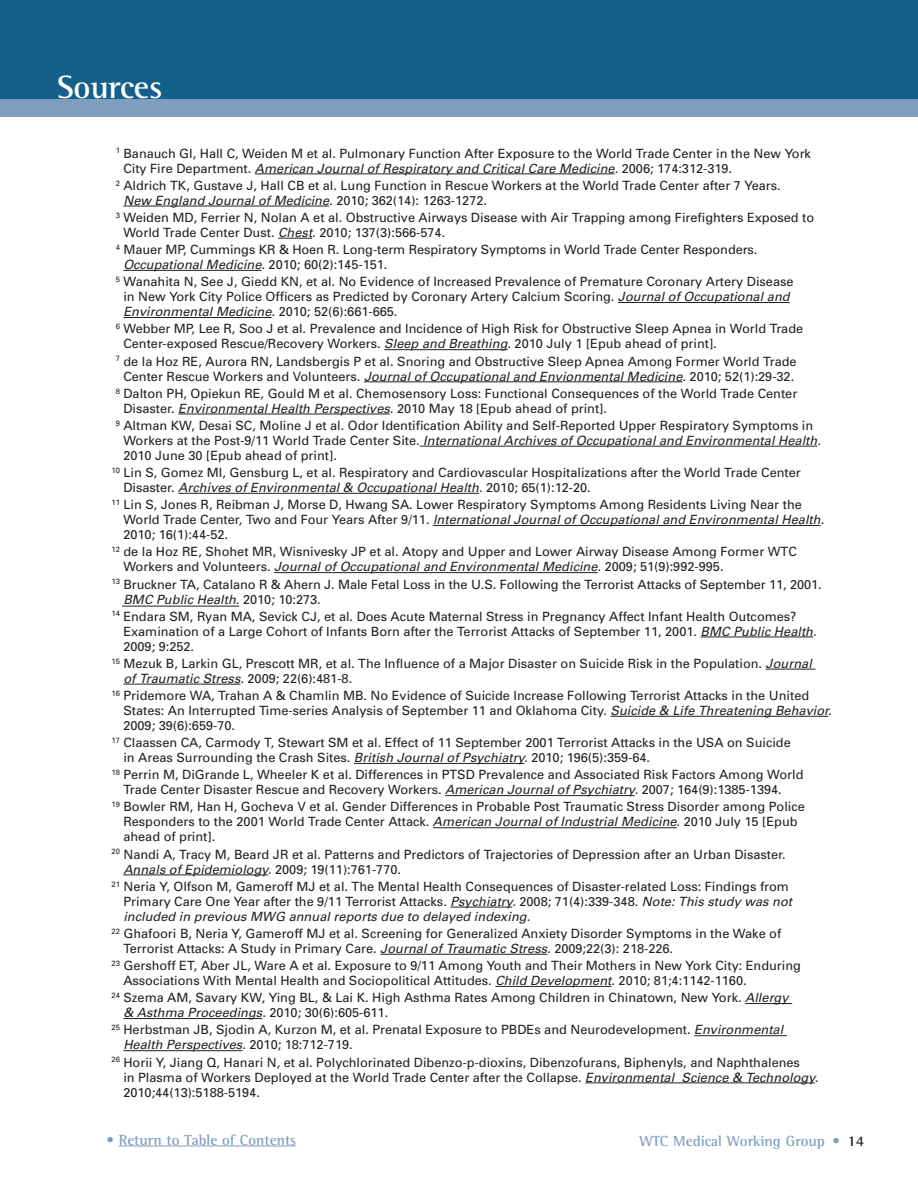
<style>
.page{position:relative;width:918px;height:1188px;background:#fff}
.page>*{position:absolute;margin:0;border:0;box-sizing:border-box;transform-origin:0 0}
.t1{font:700 33px "Rotis Semi Serif";letter-spacing:-.005em;color:#fff}
.t2{font:700 15px "Rotis Semi Serif";color:#809fbe}
.t3{font:12.75px/15px "Univers";color:#231f20}
.s1{font-style:italic}
.s2{color:#231f20}
</style>
<div class="page">
<div style="left:0;top:0;width:918px;height:100px;background:#14608b"></div>
<div style="left:0;top:99px;width:918px;height:18px;background:#7f9ebe"></div>
<hr style="left:255px;top:174px;width:360px;height:1px;background:#231f20">
<hr style="left:123px;top:206px;width:206px;height:1px;background:#231f20">
<hr style="left:278px;top:238px;width:34px;height:1px;background:#231f20">
<hr style="left:123px;top:270px;width:79px;height:1px;background:#231f20">
<hr style="left:202px;top:270px;width:60px;height:1px;background:#231f20">
<hr style="left:618px;top:302px;width:172px;height:1px;background:#231f20">
<hr style="left:123px;top:317px;width:149px;height:1px;background:#231f20">
<hr style="left:384px;top:349px;width:124px;height:1px;background:#231f20">
<hr style="left:364px;top:382px;width:319px;height:1px;background:#231f20">
<hr style="left:178px;top:414px;width:212px;height:1px;background:#231f20">
<hr style="left:423px;top:446px;width:394px;height:1px;background:#231f20">
<hr style="left:178px;top:493px;width:301px;height:1px;background:#231f20">
<hr style="left:433px;top:525px;width:388px;height:1px;background:#231f20">
<hr style="left:274px;top:572px;width:324px;height:1px;background:#231f20">
<hr style="left:701px;top:637px;width:112px;height:1px;background:#231f20">
<hr style="left:766px;top:669px;width:50px;height:1px;background:#231f20">
<hr style="left:123px;top:684px;width:117px;height:1px;background:#231f20">
<hr style="left:611px;top:716px;width:217px;height:1px;background:#231f20">
<hr style="left:354px;top:763px;width:170px;height:1px;background:#231f20">
<hr style="left:445px;top:795px;width:190px;height:1px;background:#231f20">
<hr style="left:433px;top:827px;width:244px;height:1px;background:#231f20">
<hr style="left:123px;top:875px;width:145px;height:1px;background:#231f20">
<hr style="left:450px;top:907px;width:62px;height:1px;background:#231f20">
<hr style="left:380px;top:954px;width:167px;height:1px;background:#231f20">
<hr style="left:495px;top:986px;width:117px;height:1px;background:#231f20">
<hr style="left:745px;top:1003px;width:47px;height:1px;background:#231f20">
<hr style="left:123px;top:1018px;width:139px;height:1px;background:#231f20">
<hr style="left:694px;top:1035px;width:93px;height:1px;background:#231f20">
<hr style="left:123px;top:1050px;width:119px;height:1px;background:#231f20">
<hr style="left:585px;top:1083px;width:230px;height:1px;background:#231f20">
<hr style="left:119px;top:1146px;width:177px;height:1px;background:#809fbe">
<hr style="left:122px;top:606px;width:117px;height:1px;background:#231f20">
<h1 class="t1" style="left:57px;top:76px;width:107px">Sources</h1>
<p class="t3" style="left:123px;top:147px;width:689px;text-indent:-8px"><sup>1</sup> Banauch GI, Hall C, Weiden M et al. Pulmonary Function After Exposure to the World Trade Center in the New York<br>City Fire Department. <span class="s1">American Journal of Respiratory and Critical Care Medicine.</span> 2006; 174:312-319.</p>
<p class="t3" style="left:123px;top:179px;width:659px;text-indent:-8px"><sup>2</sup> Aldrich TK, Gustave J, Hall CB et al. Lung Function in Rescue Workers at the World Trade Center after 7 Years.<br><span class="s1">New England Journal of Medicine.</span> 2010; 362(14): 1263-1272.</p>
<p class="t3" style="left:123px;top:211px;width:692px;text-indent:-8px"><sup>3</sup> Weiden MD, Ferrier N, Nolan A et al. Obstructive Airways Disease with Air Trapping among Firefighters Exposed to<br>World Trade Center Dust. <span class="s1">Chest.</span> 2010; 137(3):566-574.</p>
<p class="t3" style="left:123px;top:243px;width:636px;text-indent:-8px"><sup>4</sup> Mauer MP, Cummings KR &amp; Hoen R. Long-term Respiratory Symptoms in World Trade Center Responders.<br><span class="s1">Occupational Medicine.</span> 2010; 60(2):145-151.</p>
<p class="t3" style="left:123px;top:275px;width:672px;text-indent:-8px"><sup>5</sup> Wanahita N, See J, Giedd KN, et al. No Evidence of Increased Prevalence of Premature Coronary Artery Disease in New York City Police Officers as Predicted by Coronary Artery Calcium Scoring. <span class="s1">Journal of Occupational and<br>Environmental Medicine.</span> 2010; 52(6):661-665.</p>
<p class="t3" style="left:123px;top:323px;width:681px;text-indent:-8px"><sup>6</sup> Webber MP, Lee R, Soo J et al. Prevalence and Incidence of High Risk for Obstructive Sleep Apnea in World Trade<br>Center-exposed Rescue/Recovery Workers. <span class="s1">Sleep and Breathing.</span> 2010 July 1 [Epub ahead of print].</p>
<p class="t3" style="left:116px;top:355px;width:682px;text-align:center"><sup>7</sup> de la Hoz RE, Aurora RN, Landsbergis P et al. Snoring and Obstructive Sleep Apnea Among Former World Trade<br>Center Rescue Workers and Volunteers. <span class="s1">Journal of Occupational and Envionmental Medicine.</span> 2010; 52(1):29-32.</p>
<p class="t3" style="left:123px;top:387px;width:675px;text-indent:-8px"><sup>8</sup> Dalton PH, Opiekun RE, Gould M et al. Chemosensory Loss: Functional Consequences of the World Trade Center<br>Disaster. <span class="s1">Environmental Health Perspectives.</span> 2010 May 18 [Epub ahead of print].</p>
<p class="t3" style="left:123px;top:419px;width:699px;text-indent:-8px"><sup>9</sup> Altman KW, Desai SC, Moline J et al. Odor Identification Ability and Self-Reported Upper Respiratory Symptoms in<br>Workers at the Post-9/11 World Trade Center Site. <span class="s1">International Archives of Occupational and Environmental Health.<br></span>2010 June 30 [Epub ahead of print].</p>
<p class="t3" style="left:123px;top:466px;width:679px;text-indent:-12px"><sup>10</sup> Lin S, Gomez MI, Gensburg L, et al. Respiratory and Cardiovascular Hospitalizations after the World Trade Center<br>Disaster. <span class="s1">Archives of Environmental &amp; Occupational Health.</span> 2010; 65(1):12-20.</p>
<p class="t3" style="left:123px;top:498px;width:702px;text-indent:-12px"><sup>11</sup> Lin S, Jones R, Reibman J, Morse D, Hwang SA. Lower Respiratory Symptoms Among Residents Living Near the<br>World Trade Center, Two and Four Years After 9/11. <span class="s1">International Journal of Occupational and Environmental Health.<br></span>2010; 16(1):44-52.</p>
<p class="t3" style="left:123px;top:545px;width:675px;text-indent:-12px"><sup>12</sup> de la Hoz RE, Shohet MR, Wisnivesky JP et al. Atopy and Upper and Lower Airway Disease Among Former WTC<br>Workers and Volunteers. <span class="s1">Journal of Occupational and Environmental Medicine.</span> 2009; 51(9):992-995.</p>
<p class="t3" style="left:123px;top:578px;width:700px;text-indent:-12px"><sup>13</sup> Bruckner TA, Catalano R &amp; Ahern J. Male Fetal Loss in the U.S. Following the Terrorist Attacks of September 11, 2001.<br><span class="s1">BMC Public Health.</span> 2010; 10:273.</p>
<p class="t3" style="left:123px;top:610px;width:695px;text-indent:-12px"><sup>14</sup> Endara SM, Ryan MA, Sevick CJ, et al. Does Acute Maternal Stress in Pregnancy Affect Infant Health Outcomes?<br>Examination of a Large Cohort of Infants Born after the Terrorist Attacks of September 11, 2001. <span class="s1">BMC Public Health.<br></span>2009; 9:252.</p>
<p class="t3" style="left:123px;top:657px;width:690px;text-indent:-12px"><sup>15</sup> Mezuk B, Larkin GL, Prescott MR, et al. The Influence of a Major Disaster on Suicide Risk in the Population. <span class="s1">Journal of Traumatic Stress.</span> 2009; 22(6):481-8.</p>
<p class="t3" style="left:123px;top:689px;width:710px;text-indent:-12px"><sup>16</sup> Pridemore WA, Trahan A &amp; Chamlin MB. No Evidence of Suicide Increase Following Terrorist Attacks in the United<br>States: An Interrupted Time-series Analysis of September 11 and Oklahoma City. <span class="s1">Suicide &amp; Life Threatening Behavior.<br></span>2009; 39(6):659-70.</p>
<p class="t3" style="left:123px;top:736px;width:669px;text-indent:-12px"><sup>17</sup> Claassen CA, Carmody T, Stewart SM et al. Effect of 11 September 2001 Terrorist Attacks in the USA on Suicide in Areas Surrounding the Crash Sites. <span class="s1">British Journal of Psychiatry.</span> 2010; 196(5):359-64.</p>
<p class="t3" style="left:123px;top:768px;width:682px;text-indent:-12px"><sup>18</sup> Perrin M, DiGrande L, Wheeler K et al. Differences in PTSD Prevalence and Associated Risk Factors Among World<br>Trade Center Disaster Rescue and Recovery Workers. <span class="s1">American Journal of Psychiatry.</span> 2007; 164(9):1385-1394.</p>
<p class="t3" style="left:123px;top:801px;width:683px;text-indent:-12px"><sup>19</sup> Bowler RM, Han H, Gocheva V et al. Gender Differences in Probable Post Traumatic Stress Disorder among Police<br>Responders to the 2001 World Trade Center Attack. <span class="s1">American Journal of Industrial Medicine</span>. 2010 July 15 [Epub ahead of print].</p>
<p class="t3" style="left:123px;top:848px;width:664px;text-indent:-12px"><sup>20</sup> Nandi A, Tracy M, Beard JR et al. Patterns and Predictors of Trajectories of Depression after an Urban Disaster.<br><span class="s1">Annals of Epidemiology.</span> 2009; 19(11):761-770.</p>
<p class="t3" style="left:123px;top:880px;width:670px;text-indent:-12px"><sup>21</sup> Neria Y, Olfson M, Gameroff MJ et al. The Mental Health Consequences of Disaster-related Loss: Findings from<br>Primary Care One Year after the 9/11 Terrorist Attacks. <span class="s1">Psychiatry.</span> 2008; 71(4):339-348. <span class="s1">Note: This study was not included in previous MWG annual reports due to delayed indexing.</span></p>
<p class="t3" style="left:123px;top:927px;width:659px;text-indent:-12px"><sup>22</sup> Ghafoori B, Neria Y, Gameroff MJ et al. Screening for Generalized Anxiety Disorder Symptoms in the Wake of<br>Terrorist Attacks: A Study in Primary Care. <span class="s1">Journal of Traumatic Stress.</span> 2009;22(3): 218-226.</p>
<p class="t3" style="left:123px;top:959px;width:679px;text-indent:-12px"><sup>23</sup> Gershoff ET, Aber JL, Ware A et al. Exposure to 9/11 Among Youth and Their Mothers in New York City: Enduring<br>Associations With Mental Health and Sociopolitical Attitudes. <span class="s1">Child Development.</span> 2010; 81;4:1142-1160.</p>
<p class="t3" style="left:123px;top:991px;width:667px;text-indent:-12px"><sup>24</sup> Szema AM, Savary KW, Ying BL, &amp; Lai K. High Asthma Rates Among Children in Chinatown, New York. <span class="s1">Allergy &amp; Asthma Proceedings.</span> 2010; 30(6):605-611.</p>
<p class="t3" style="left:123px;top:1024px;width:661px;text-indent:-12px"><sup>25</sup> Herbstman JB, Sjodin A, Kurzon M, et al. Prenatal Exposure to PBDEs and Neurodevelopment. <span class="s1">Environmental<br>Health Perspectives.</span> 2010; 18:712-719.</p>
<p class="t3" style="left:123px;top:1056px;width:697px;text-indent:-12px"><sup>26</sup> Horii Y, Jiang Q, Hanari N, et al. Polychlorinated Dibenzo-p-dioxins, Dibenzofurans, Biphenyls, and Naphthalenes<br>in Plasma of Workers Deployed at the World Trade Center after the Collapse. <span class="s1">Environmental Science &amp; Technology.<br></span>2010;44(13):5188-5194.</p>
<p class="t2" style="left:107px;top:1134px;width:191px">• Return to Table of Contents</p>
<p class="t2" style="left:639px;top:1136px;width:226px">WTC Medical Working Group • <span class="s2">14</span></p>
</div>
